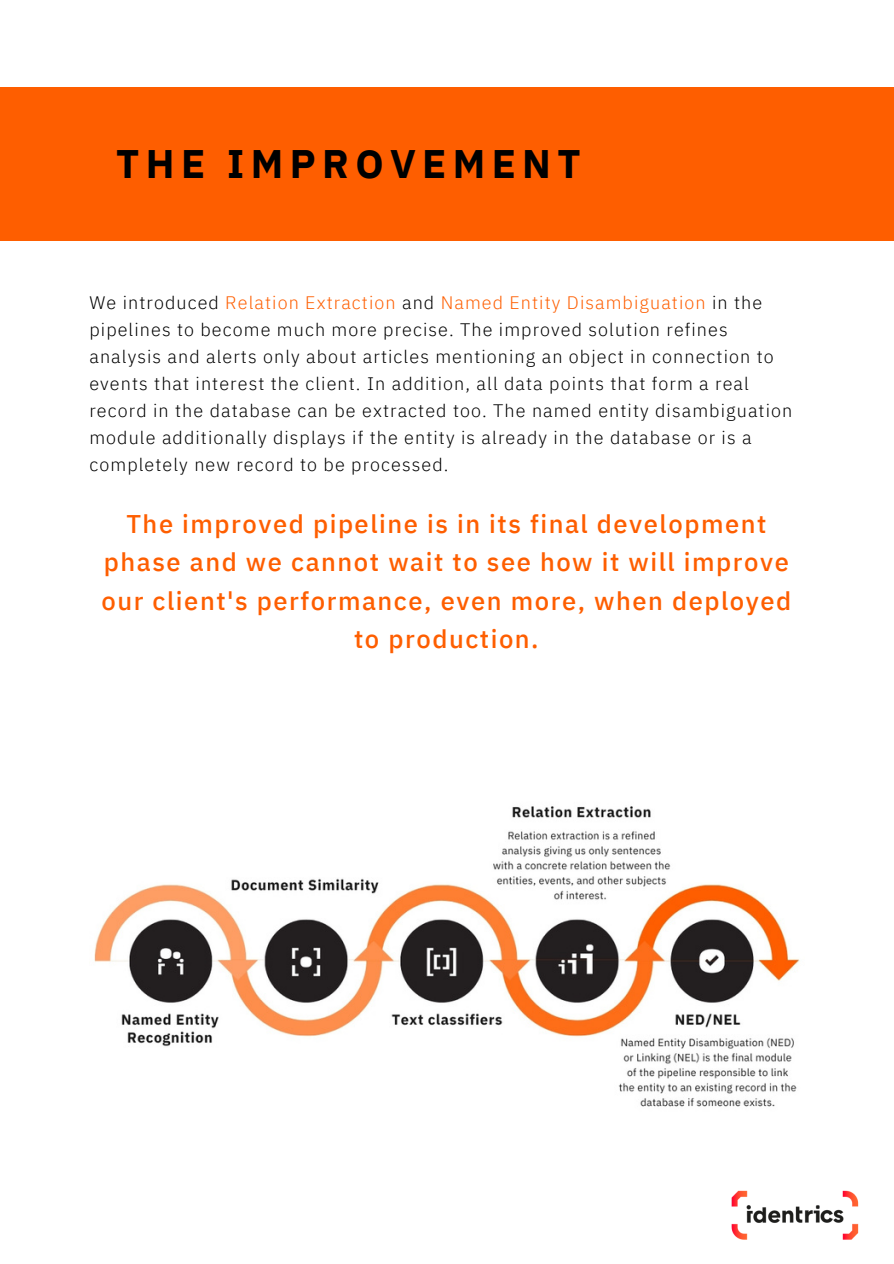
<style>
.page{position:relative;width:894px;height:1264px;background:#fff}
.page>*{position:absolute;margin:0;border:0;box-sizing:border-box;transform-origin:0 0}
.t1{font:700 39.75px "IBM Plex Sans";letter-spacing:.16em;color:#000}
.t2{font:500 25.5px/38.2px "IBM Plex Sans";letter-spacing:.06em;color:#fe5e00;text-align:center}
.t3{font:300 18px/27px "IBM Plex Sans";letter-spacing:.06em;color:#000}
.s1{color:#fe5e00}
</style>
<div class="page">
<div style="left:0;top:87px;width:893px;height:154px;background:#fe5e00"></div>
<img style="left:94px;top:806px;width:706px;height:301px">
<img style="left:731px;top:1190px;width:128px;height:50px">
<p class="t1" style="left:116px;top:137px;width:465px">THE IMPROVEMENT</p>
<p class="t3" style="left:89px;top:288px;width:704px">We introduced <span class="s1">Relation Extraction</span> and <span class="s1">Named Entity Disambiguation</span> in the pipelines to become much more precise. The improved solution refines analysis and alerts only about articles mentioning an object in connection to events that interest the client. In addition, all data points that form a real record in the database can be extracted too. The named entity disambiguation module additionally displays if the entity is already in the database or is a completely new record to be processed.</p>
<p class="t2" style="left:101px;top:504px;width:691px">The improved pipeline is in its final development phase and we cannot wait to see how it will improve our client's performance, even more, when deployed to production.</p>
</div>
